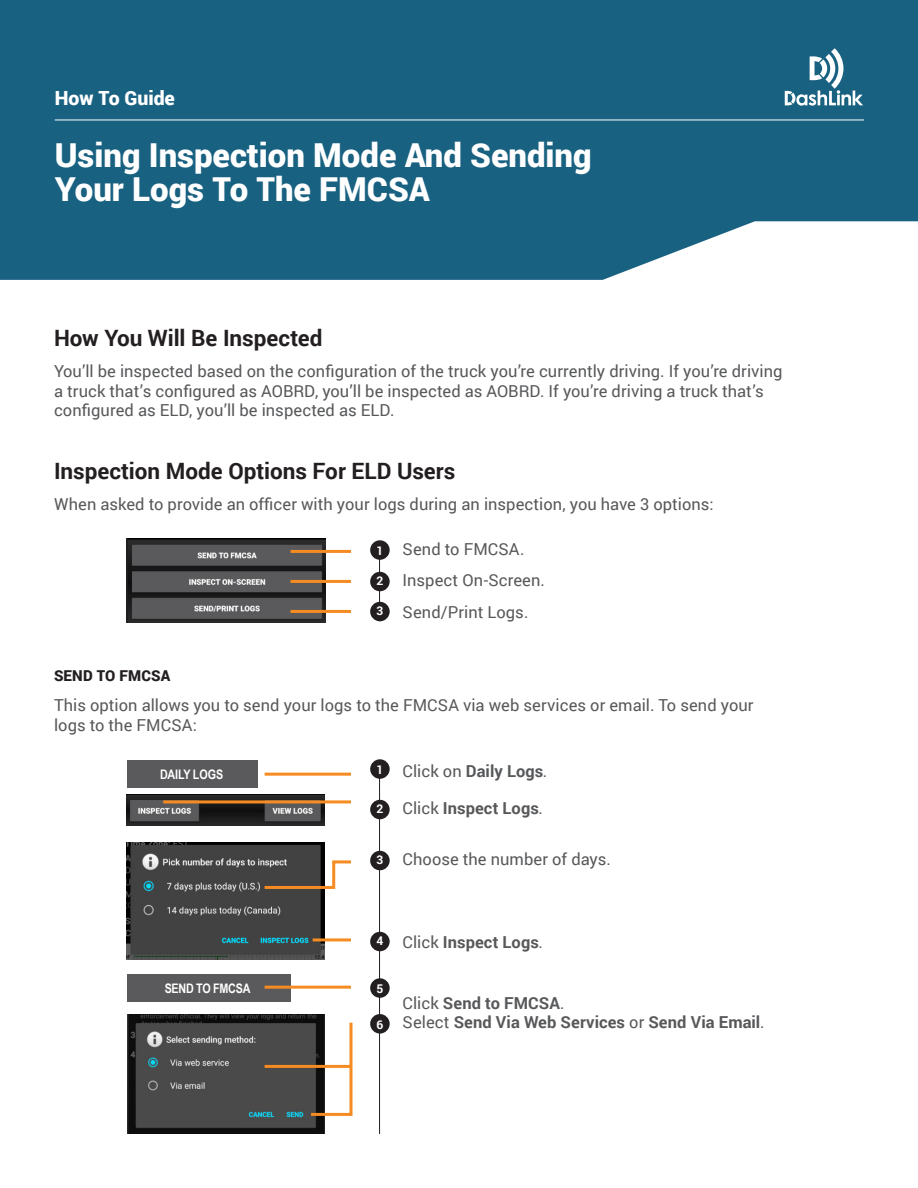
<style>
.page{position:relative;width:918px;height:1188px;background:#fff}
.page>*{position:absolute;margin:0;border:0;box-sizing:border-box;transform-origin:0 0}
.t1{font:900 33px/34.2px "Roboto";color:#fff}
.t2{font:700 22.5px "Roboto";color:#231f20}
.t3{font:900 19.5px "Roboto";color:#fff}
.t4{font:16.5px/19.8px "Roboto";letter-spacing:.005em;color:#57585a}
.t5{font:700 16.5px "Roboto";letter-spacing:.005em;color:#57585a}
.t6{font:900 15px "Roboto";letter-spacing:.01em;color:#231f20}
.t7{font:700 13.2px "Arial Narrow";letter-spacing:-.02em;color:#fff}
.t8{font:700 13.2px "Arial Narrow";color:#fff}
.t9{font:700 12px "Roboto";color:#fff}
.s1{font-weight:400}
</style>
<div class="page">
<svg style="left:0;top:207px;width:918px;height:73px;fill:#196181"></svg>
<div style="left:0;top:0;width:918px;height:207px;background:#196181"></div>
<hr style="left:55px;top:120px;width:809px;height:1px;background:#fff">
<svg style="left:785px;top:48px;width:78px;height:58px"></svg>
<img style="left:126px;top:539px;width:199px;height:84px">
<hr style="left:379px;top:550px;width:1px;height:71px;background:#231f20">
<div style="left:370px;top:540px;width:20px;height:20px;background:#231f20;border-radius:50%"></div>
<div style="left:370px;top:572px;width:20px;height:19px;background:#231f20;border-radius:50%"></div>
<div style="left:370px;top:602px;width:20px;height:19px;background:#231f20;border-radius:50%"></div>
<hr style="left:291px;top:550px;width:60px;height:3px;background:#f68b21">
<hr style="left:291px;top:580px;width:60px;height:3px;background:#f68b21">
<hr style="left:291px;top:610px;width:60px;height:3px;background:#f68b21">
<hr style="left:379px;top:763px;width:1px;height:371px;background:#231f20">
<div style="left:370px;top:759px;width:20px;height:20px;background:#231f20;border-radius:50%"></div>
<div style="left:370px;top:800px;width:20px;height:19px;background:#231f20;border-radius:50%"></div>
<div style="left:370px;top:851px;width:20px;height:19px;background:#231f20;border-radius:50%"></div>
<img style="left:127px;top:842px;width:198px;height:118px">
<img style="left:127px;top:795px;width:198px;height:31px">
<div style="left:127px;top:760px;width:131px;height:28px;background:#5a595b"></div>
<hr style="left:163px;top:800px;width:188px;height:3px;background:#f68b21">
<svg style="left:262px;top:859px;width:89px;height:31px"></svg>
<div style="left:370px;top:932px;width:20px;height:19px;background:#231f20;border-radius:50%"></div>
<hr style="left:313px;top:938px;width:38px;height:3px;background:#f68b21">
<div style="left:127px;top:975px;width:164px;height:27px;background:#5a595b"></div>
<hr style="left:265px;top:773px;width:86px;height:3px;background:#f68b21">
<hr style="left:265px;top:986px;width:86px;height:3px;background:#f68b21">
<div style="left:370px;top:978px;width:20px;height:20px;background:#231f20;border-radius:50%"></div>
<img style="left:127px;top:1015px;width:198px;height:119px">
<div style="left:370px;top:1014px;width:20px;height:20px;background:#231f20;border-radius:50%"></div>
<hr style="left:265px;top:1065px;width:86px;height:3px;background:#f68b21">
<svg style="left:308px;top:1020px;width:45px;height:97px"></svg>
<p class="t3" style="left:55px;top:84px;width:122px">How To Guide</p>
<p class="t1" style="left:55px;top:137px;width:538px">Using Inspection Mode And Sending<br>Your Logs To The FMCSA</p>
<p class="t2" style="left:54px;top:322px;width:270px">How You Will Be Inspected</p>
<p class="t4" style="left:54px;top:360px;width:730px">You’ll be inspected based on the configuration of the truck you’re currently driving. If you’re driving a truck that’s configured as AOBRD, you’ll be inspected as AOBRD. If you’re driving a truck that’s configured as ELD, you’ll be inspected as ELD.</p>
<p class="t2" style="left:54px;top:455px;width:403px">Inspection Mode Options For ELD Users</p>
<p class="t4" style="left:54px;top:494px;width:661px">When asked to provide an officer with your logs during an inspection, you have 3 options:</p>
<p class="t9" style="left:376px;top:543px;width:8px">1</p>
<p class="t4" style="left:403px;top:538px;width:123px">Send to FMCSA.</p>
<p class="t4" style="left:403px;top:570px;width:144px">Inspect On-Screen.</p>
<p class="t4" style="left:403px;top:602px;width:127px">Send/Print Logs.</p>
<p class="t9" style="left:376px;top:573px;width:8px">2</p>
<p class="t9" style="left:376px;top:603px;width:8px">3</p>
<p class="t6" style="left:54px;top:665px;width:118px">SEND TO FMCSA</p>
<p class="t4" style="left:54px;top:695px;width:701px">This option allows you to send your logs to the FMCSA via web services or email. To send your logs to the FMCSA:</p>
<p class="t9" style="left:376px;top:762px;width:8px">1</p>
<p class="t5" style="left:403px;top:759px;width:146px"><span class="s1">Click on</span> Daily Logs<span class="s1">.</span></p>
<p class="t5" style="left:403px;top:797px;width:142px"><span class="s1">Click</span> Inspect Logs<span class="s1">.</span></p>
<p class="t4" style="left:403px;top:848px;width:210px">Choose the number of days.</p>
<p class="t8" style="left:160px;top:764px;width:65px">DAILY LOGS</p>
<p class="t9" style="left:376px;top:801px;width:8px">2</p>
<p class="t9" style="left:376px;top:852px;width:8px">3</p>
<p class="t9" style="left:376px;top:933px;width:8px">4</p>
<p class="t5" style="left:403px;top:930px;width:142px"><span class="s1">Click</span> Inspect Logs<span class="s1">.</span></p>
<p class="t7" style="left:165px;top:979px;width:87px">SEND TO FMCSA</p>
<p class="t9" style="left:376px;top:981px;width:8px">5</p>
<p class="t9" style="left:376px;top:1016px;width:8px">6</p>
<p class="t5" style="left:403px;top:1011px;width:364px"><span class="s1">Select</span> Send Via Web Services <span class="s1">or</span> Send Via Email<span class="s1">.</span></p>
<p class="t5" style="left:403px;top:991px;width:163px"><span class="s1">Click</span> Send to FMCSA<span class="s1">.</span></p>
</div>
